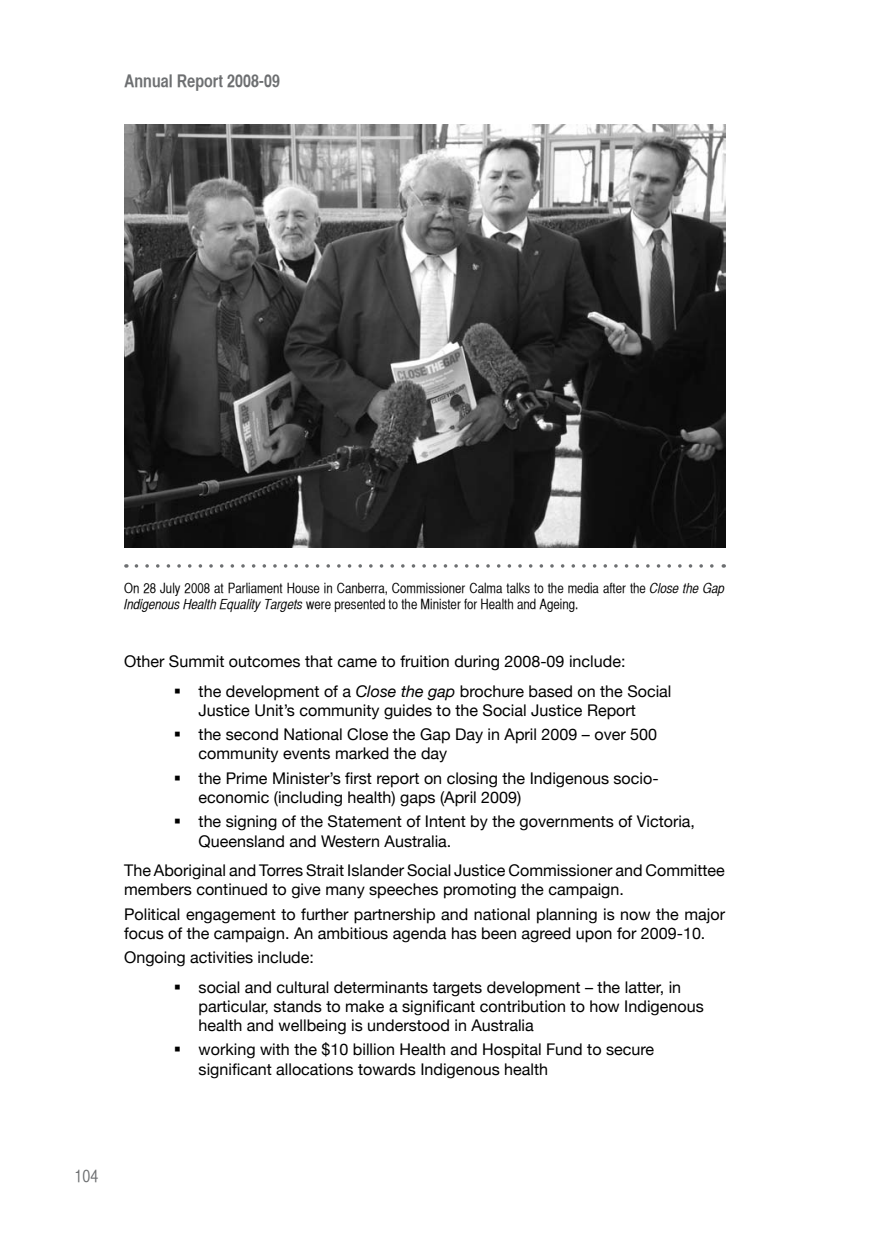
<style>
.page{position:relative;width:874px;height:1241px;background:#fff}
.page>*{position:absolute;margin:0;border:0;box-sizing:border-box;transform-origin:0 0}
.t1{font:17.5px "Helvetica CY Bold";color:#6d6f71}
.t2{font:17.5px "Helvetica CY Plain";color:#6d6f71}
.t3{font:16.1px/24.3px "Helvetica Neue";color:#000}
.t4{font:14px/16.8px "Helvetica CY Plain";color:#000}
.s1{font-family:"Helvetica CY Oblique"}
.s2{font-style:italic}
</style>
<div class="page">
<img style="left:124px;top:124px;width:600px;height:423px">
<svg style="left:136px;top:564px;width:578px;height:3px"></svg>
<p class="t1" style="left:124px;top:70px;width:157px">Annual Report 2008-09</p>
<p class="t4" style="left:124px;top:579px;width:602px">On 28 July 2008 at Parliament House in Canberra, Commissioner Calma talks to the media after the <span class="s1">Close the Gap<br>Indigenous Health Equality Targets</span> were presented to the Minister for Health and Ageing.</p>
<p class="t3" style="left:198px;top:646px;width:474px;line-height:29.2px;text-indent:-74px">Other Summit outcomes that came to fruition during 2008-09 include:<br>the development of a <span class="s2">Close the gap</span> brochure based on the Social</p>
<p class="t3" style="left:198px;top:697px;width:460px">Justice Unit’s community guides to the Social Justice Report the second National Close the Gap Day in April 2009 – over 500</p>
<p class="t3" style="left:198px;top:741px;width:461px">community events marked the day<br>the Prime Minister’s first report on closing the Indigenous socio-</p>
<p class="t3" style="left:198px;top:784px;width:497px">economic (including health) gaps (April 2009)<br>the signing of the Statement of Intent by the governments of Victoria,</p>
<p class="t3" style="left:124px;top:826px;width:602px;line-height:29.2px;text-indent:74px">Queensland and Western Australia.<br>The Aboriginal and Torres Strait Islander Social Justice Commissioner and Committee</p>
<p class="t3" style="left:124px;top:877px;width:602px">members continued to give many speeches promoting the campaign.<br>Political engagement to further partnership and national planning is now the major</p>
<p class="t3" style="left:124px;top:920px;width:582px">focus of the campaign. An ambitious agenda has been agreed upon for 2009-10.<br>Ongoing activities include:</p>
<p class="t3" style="left:198px;top:976px;width:506px;line-height:19.2px">social and cultural determinants targets development – the latter, in particular, stands to make a significant contribution to how Indigenous health and wellbeing is understood in Australia</p>
<p class="t3" style="left:198px;top:1039px;width:457px;line-height:19.2px">working with the $10 billion Health and Hospital Fund to secure significant allocations towards Indigenous health</p>
<p class="t2" style="left:74px;top:1165px;width:25px">104</p>
</div>
